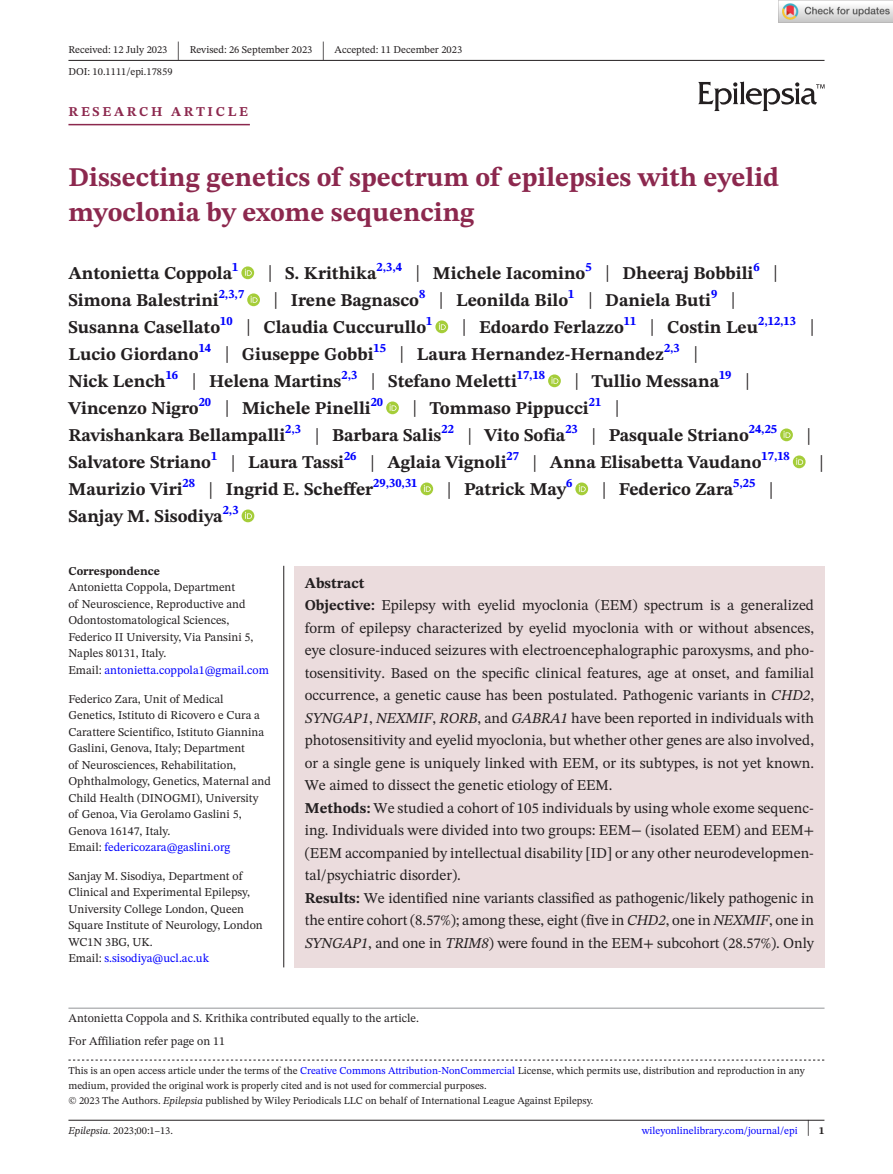
<style>
.page{position:relative;width:893px;height:1174px;background:#fff}
.page>*{position:absolute;margin:0;border:0;box-sizing:border-box;transform-origin:0 0}
.t1{font:700 27px/34.5px "STIX Two Text";color:#8c284e}
.t2{font:25.65px "STIX Two Text";color:#231f20;scale:.49 1}
.t3{font:23.4px "STIX Two Text";color:#231f20;scale:.77 1}
.t4{font:700 18px/27px "STIX Two Text";letter-spacing:-.005em;color:#231f20}
.t5{font:15px/22.5px "STIX Two Text";color:#231f20}
.t6{font:700 13.5px "STIX Two Text";letter-spacing:.2em;color:#8c284e}
.t7{font:700 12.6px "STIX Two Text";color:#00f}
.t8{font:12px/16.5px "STIX Two Text";color:#231f20}
.t9{font:700 12px "STIX Two Text";color:#231f20}
.t10{font:10.5px/15px "STIX Two Text";color:#231f20}
.t11{font:10.5px "STIX Two Text";color:#00f}
.s1{font-weight:400;font-size:23.4px}
.s2{font-weight:400;font-size:23.4px;color:#231f20}
.s3{color:#00f}
.s4{font-weight:700}
.s5{font-style:italic}
.s6{font-family:"STIX"}
.s7{font-size:22.2px;color:#231f20}
.s8{font-weight:700;color:#231f20}
</style>
<div class="page">
<hr style="left:68px;top:1119px;width:756px;height:1px;background:#231f20">
<svg style="left:698px;top:81px;width:126px;height:30px"></svg>
<hr style="left:68px;top:60px;width:756px;height:1px;background:#231f20">
<hr style="left:68px;top:124px;width:182px;height:1px;background:#8c284e">
<svg style="left:241px;top:266px;width:13px;height:13px"></svg>
<svg style="left:245px;top:269px;width:7px;height:7px"></svg>
<svg style="left:247px;top:293px;width:13px;height:13px"></svg>
<svg style="left:251px;top:296px;width:7px;height:7px"></svg>
<svg style="left:435px;top:320px;width:13px;height:13px"></svg>
<svg style="left:439px;top:323px;width:7px;height:7px"></svg>
<svg style="left:548px;top:374px;width:13px;height:13px"></svg>
<svg style="left:551px;top:377px;width:7px;height:7px"></svg>
<svg style="left:386px;top:401px;width:13px;height:13px"></svg>
<svg style="left:390px;top:404px;width:6px;height:7px"></svg>
<svg style="left:780px;top:428px;width:13px;height:13px"></svg>
<svg style="left:783px;top:431px;width:7px;height:7px"></svg>
<svg style="left:793px;top:455px;width:13px;height:13px"></svg>
<svg style="left:796px;top:458px;width:7px;height:7px"></svg>
<svg style="left:420px;top:482px;width:13px;height:13px"></svg>
<svg style="left:424px;top:485px;width:7px;height:7px"></svg>
<svg style="left:575px;top:482px;width:13px;height:13px"></svg>
<svg style="left:579px;top:485px;width:7px;height:7px"></svg>
<div style="left:242px;top:509px;width:12px;height:13px;background:#a5cd39;border-radius:50%"></div>
<svg style="left:245px;top:512px;width:7px;height:7px"></svg>
<svg style="left:68px;top:1059px;width:756px;height:1px"></svg>
<hr style="left:68px;top:1007px;width:756px;height:1px;background:#939598">
<div style="left:294px;top:566px;width:530px;height:401px;background:#ebdcdd"></div>
<hr style="left:283px;top:566px;width:1px;height:401px;background:#231f20">
<img style="left:779px;top:0;width:114px;height:23px">
<p class="t10" style="left:68px;top:42px;width:101px">Received: 12 July 2023</p>
<h2 class="t2" style="left:177px;top:32px;width:8px">|</h2>
<p class="t10" style="left:190px;top:42px;width:124px">Revised: 26 September 2023</p>
<h2 class="t2" style="left:322px;top:32px;width:8px">|</h2>
<p class="t10" style="left:335px;top:42px;width:129px">Accepted: 11 December 2023</p>
<p class="t10" style="left:68px;top:64px;width:106px">DOI: 10.1111/epi.17859</p>
<p class="t6" style="left:68px;top:101px;width:181px">RESEARCH ARTICLE</p>
<h1 class="t1" style="left:68px;top:161px;width:712px">Dissecting genetics of spectrum of epilepsies with eyelid myoclonia by exome sequencing</h1>
<p class="t4" style="left:68px;top:260px;width:171px">Antonietta Coppola<sup>1</sup></p>
<p class="t4" style="left:268px;top:260px;width:512px"><span class="s1">|</span> S. Krithika<sup>2,3,4</sup> <span class="s1">|</span> Michele Iacomino<sup>5</sup> <span class="s1">|</span> Dheeraj Bobbili<sup>6</sup> <span class="s1">|</span></p>
<p class="t4" style="left:68px;top:287px;width:177px">Simona Balestrini<sup>2,3,7</sup></p>
<p class="t4" style="left:68px;top:287px;width:669px;text-indent:205px"><span class="s1">|</span> Irene Bagnasco<sup>8</sup> <span class="s1">|</span> Leonilda Bilo<sup>1</sup> <span class="s1">|</span> Daniela Buti<sup>9</sup> <span class="s1">|<br></span>Susanna Casellato<sup>10</sup> <span class="s1">|</span> Claudia Cuccurullo<sup>1</sup></p>
<p class="t4" style="left:68px;top:314px;width:747px;text-indent:393px"><span class="s1">|</span> Edoardo Ferlazzo<sup>11</sup> <span class="s1">|</span> Costin Leu<sup>2,12,13</sup> <span class="s1">|<br></span>Lucio Giordano<sup>14</sup> <span class="s1">|</span> Giuseppe Gobbi<sup>15</sup> <span class="s1">|</span> Laura Hernandez-Hernandez<sup>2,3</sup> <span class="s1">|<br></span>Nick Lench<sup>16</sup> <span class="s1">|</span> Helena Martins<sup>2,3</sup> <span class="s1">|</span> Stefano Meletti<sup>17,18</sup></p>
<p class="t4" style="left:574px;top:368px;width:177px"><span class="s1">|</span> Tullio Messana<sup>19</sup> <span class="s1">|</span></p>
<p class="t4" style="left:68px;top:395px;width:304px">Vincenzo Nigro<sup>20</sup> <span class="s1">|</span> Michele Pinelli</p>
<p class="t7" style="left:371px;top:393px;width:14px">20</p>
<p class="t4" style="left:412px;top:395px;width:178px"><span class="s1">|</span> Tommaso Pippucci</p>
<p class="t7" style="left:589px;top:393px;width:32px">21 <span class="s2">|</span></p>
<p class="t4" style="left:68px;top:422px;width:682px">Ravishankara Bellampalli<sup>2,3</sup> <span class="s1">|</span> Barbara Salis<sup>22</sup> <span class="s1">|</span> Vito Sofia<sup>23</sup> <span class="s1">|</span> Pasquale Striano</p>
<p class="t7" style="left:749px;top:420px;width:30px">24,25</p>
<h3 class="t3" style="left:806px;top:419px;width:8px">|</h3>
<p class="t4" style="left:68px;top:449px;width:695px">Salvatore Striano<sup>1</sup> <span class="s1">|</span> Laura Tassi<sup>26</sup> <span class="s1">|</span> Aglaia Vignoli<sup>27</sup> <span class="s1">|</span> Anna Elisabetta Vaudano</p>
<p class="t7" style="left:762px;top:447px;width:30px">17,18</p>
<h3 class="t3" style="left:819px;top:446px;width:8px">|</h3>
<p class="t4" style="left:68px;top:476px;width:306px">Maurizio Viri<sup>28</sup> <span class="s1">|</span> Ingrid E. Scheffer</p>
<p class="t7" style="left:373px;top:474px;width:46px">29,30,31</p>
<p class="t4" style="left:447px;top:476px;width:121px"><span class="s1">|</span> Patrick May</p>
<p class="t7" style="left:566px;top:474px;width:8px">6</p>
<p class="t4" style="left:602px;top:476px;width:133px"><span class="s1">|</span> Federico Zara</p>
<p class="t7" style="left:733px;top:474px;width:42px">5,25 <span class="s2">|</span></p>
<p class="t4" style="left:68px;top:503px;width:156px">Sanjay M. Sisodiya</p>
<p class="t7" style="left:223px;top:501px;width:17px">2,3</p>
<p class="t9" style="left:68px;top:562px;width:93px">Correspondence</p>
<p class="t8" style="left:68px;top:579px;width:202px">Antonietta Coppola, Department<br>of Neuroscience, Reproductive and Odontostomatological Sciences, Federico II University, Via Pansini 5, Naples 80131, Italy.<br>Email: <span class="s3">antonietta.coppola1@gmail.com</span></p>
<p class="t8" style="left:68px;top:690px;width:204px">Federico Zara, Unit of Medical Genetics, Istituto di Ricovero e Cura a Carattere Scientifico, Istituto Giannina Gaslini, Genova, Italy; Department<br>of Neurosciences, Rehabilitation, Ophthalmology, Genetics, Maternal and Child Health (DINOGMI), University of Genoa, Via Gerolamo Gaslini 5, Genova 16147, Italy.<br>Email: <span class="s3">federicozara@gaslini.org</span></p>
<p class="t8" style="left:68px;top:867px;width:196px">Sanjay M. Sisodiya, Department of<br>Clinical and Experimental Epilepsy,<br>University College London, Queen<br>Square Institute of Neurology, London<br>WC1N 3BG, UK.<br>Email: <span class="s3">s.sisodiya@ucl.ac.uk</span></p>
<p class="t5" style="left:305px;top:571px;width:511px"><span class="s4">Abstract<br>Objective:</span> Epilepsy with eyelid myoclonia (EEM) spectrum is a generalized form of epilepsy characterized by eyelid myoclonia with or without absences, eye closure-induced seizures with electroencephalographic paroxysms, and pho&shy;tosensitivity. Based on the specific clinical features, age at onset, and familial occurrence, a genetic cause has been postulated. Pathogenic variants in <span class="s5">CHD2</span>, <span class="s5">SYNGAP1</span>, <span class="s5">NEXMIF</span>, <span class="s5">RORB</span>, and <span class="s5">GABRA1</span> have been reported in individuals with photosensitivity and eyelid myoclonia, but whether other genes are also involved, or a single gene is uniquely linked with EEM, or its subtypes, is not yet known.<br>We aimed to dissect the genetic etiology of EEM.<br><span class="s4">Methods:</span> We studied a cohort of 105 individuals by using whole exome sequenc&shy;ing. Individuals were divided into two groups: EEM− (isolated EEM) and EEM<span class="s6">+ </span>(EEM accompanied by intellectual disability [ID] or any other neurodevelopmen&shy;tal/psychiatric disorder).<br><span class="s4">Results:</span> We identified nine variants classified as pathogenic/likely pathogenic in the entire cohort (8.57%); among these, eight (five in <span class="s5">CHD2</span>, one in <span class="s5">NEXMIF</span>, one in <span class="s5">SYNGAP1</span>, and one in <span class="s5">TRIM8</span>) were found in the EEM<span class="s6">+</span> subcohort (28.57%). Only</p>
<p class="t8" style="left:68px;top:1006px;width:352px;line-height:22.5px">Antonietta Coppola and S. Krithika contributed equally to the article.<br>For Affiliation refer page on 11</p>
<p class="t10" style="left:68px;top:1063px;width:738px">This is an open access article under the terms of the <span class="s3">Creative Commons Attribution-NonCommercial</span> License, which permits use, distribution and reproduction in any medium, provided the original work is properly cited and is not used for commercial purposes.<br>© 2023 The Authors. <span class="s5">Epilepsia</span> published by Wiley Periodicals LLC on behalf of International League Against Epilepsy.</p>
<p class="t10" style="left:68px;top:1123px;width:106px"><span class="s5">Epilepsia.</span> 2023;00:1–13.</p>
<p class="t11" style="left:642px;top:1123px;width:184px">wileyonlinelibrary.com/journal/epi <span class="s7">|</span> <span class="s8">1</span></p>
</div>
